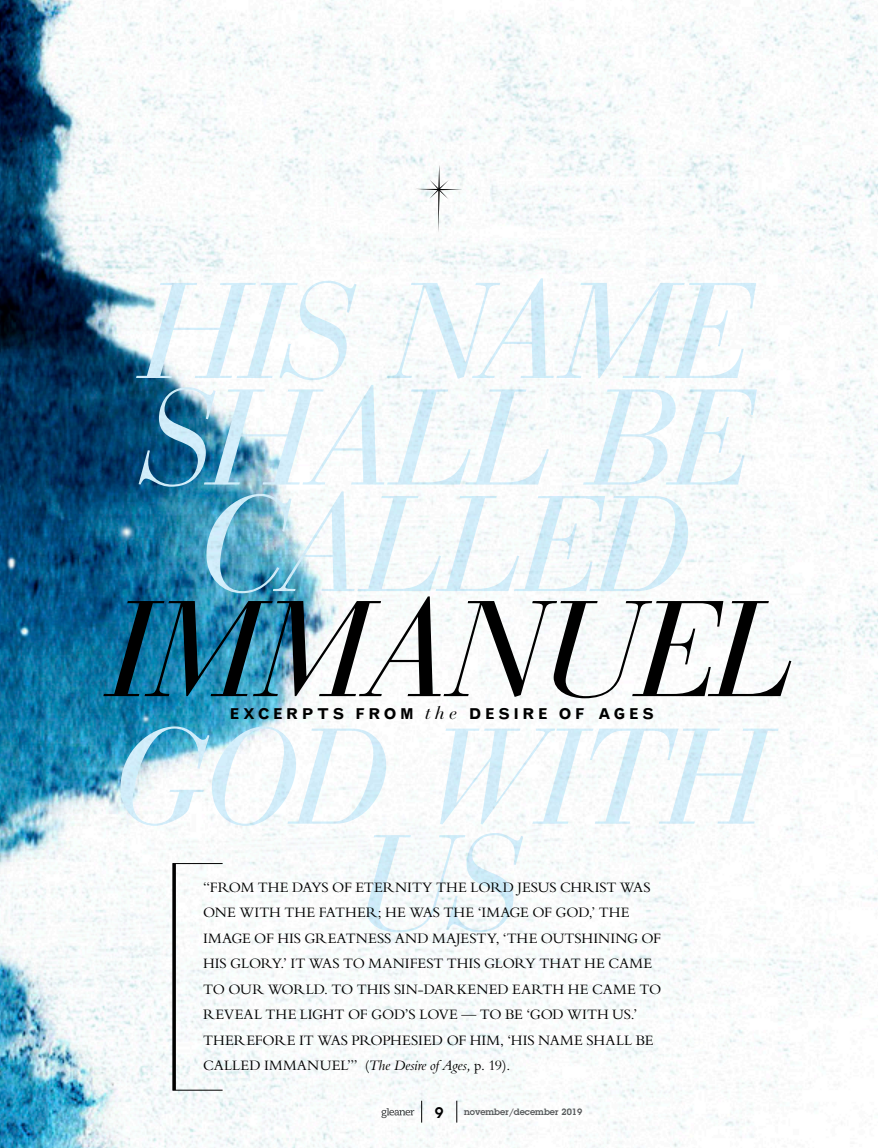
<style>
.page{position:relative;width:878px;height:1148px;background:#fff}
.page>*{position:absolute;margin:0;border:0;box-sizing:border-box;transform-origin:0 0}
.t1{font:135px/106.5px "Bauer Bodoni Italic Os F";letter-spacing:-.025em;color:#d4effc;text-align:center}
.t2{font:135px "Bauer Bodoni Italic Os F";letter-spacing:-.015em;color:#000}
.body-Feature-28230{font:15px/25.5px "Bembo";letter-spacing:-.005em;color:#000}
.t3{font:700 15px "Grotesque";letter-spacing:.235em;color:#000}
.t4{font:600 15px "Lubalin Graph";color:#000}
.t5{font:600 9px "Lubalin Graph";color:#57595b}
.s1{font-family:"Bauer Bodoni";font-weight:400;font-style:italic;font-size:18px}
.s2{font-style:italic}
</style>
<div class="page">
<img style="left:0;top:0;width:878px;height:1148px">
<svg style="left:381px;top:1108px;width:33px;height:10px"></svg>
<svg style="left:456px;top:1100px;width:1px;height:22px"></svg>
<svg style="left:421px;top:1100px;width:1px;height:22px"></svg>
<p class="t1" style="left:140px;top:280px;width:608px">HIS NAME<br>SHALL BE<br>CALLED</p>
<p class="t2" style="left:108px;top:568px;width:687px">IMMANUEL</p>
<p class="t1" style="left:111px;top:725px;width:658px">GOD WITH<br>US</p>
<p class="t3" style="left:230px;top:704px;width:426px">EXCERPTS FROM <span class="s1">the</span> DESIRE OF AGES</p>
<p class="body-Feature-28230" style="left:203px;top:873px;width:459px">“FROM THE DAYS OF ETERNITY THE LORD JESUS CHRIST WAS ONE WITH THE FATHER; HE WAS THE ‘IMAGE OF GOD,’ THE IMAGE OF HIS GREATNESS AND MAJESTY, ‘THE OUTSHINING OF HIS GLORY.’ IT WAS TO MANIFEST THIS GLORY THAT HE CAME TO OUR WORLD. TO THIS SIN-DARKENED EARTH HE CAME TO REVEAL THE LIGHT OF GOD’S LOVE — TO BE ‘GOD WITH US.’ THEREFORE IT WAS PROPHESIED OF HIM, ‘HIS NAME SHALL BE CALLED IMMANUEL’” (<span class="s2">The Desire of Ages,</span> p. 19).</p>
<p class="t4" style="left:434px;top:1102px;width:10px">9</p>
<p class="t5" style="left:464px;top:1106px;width:120px">november/december 2019</p>
</div>
